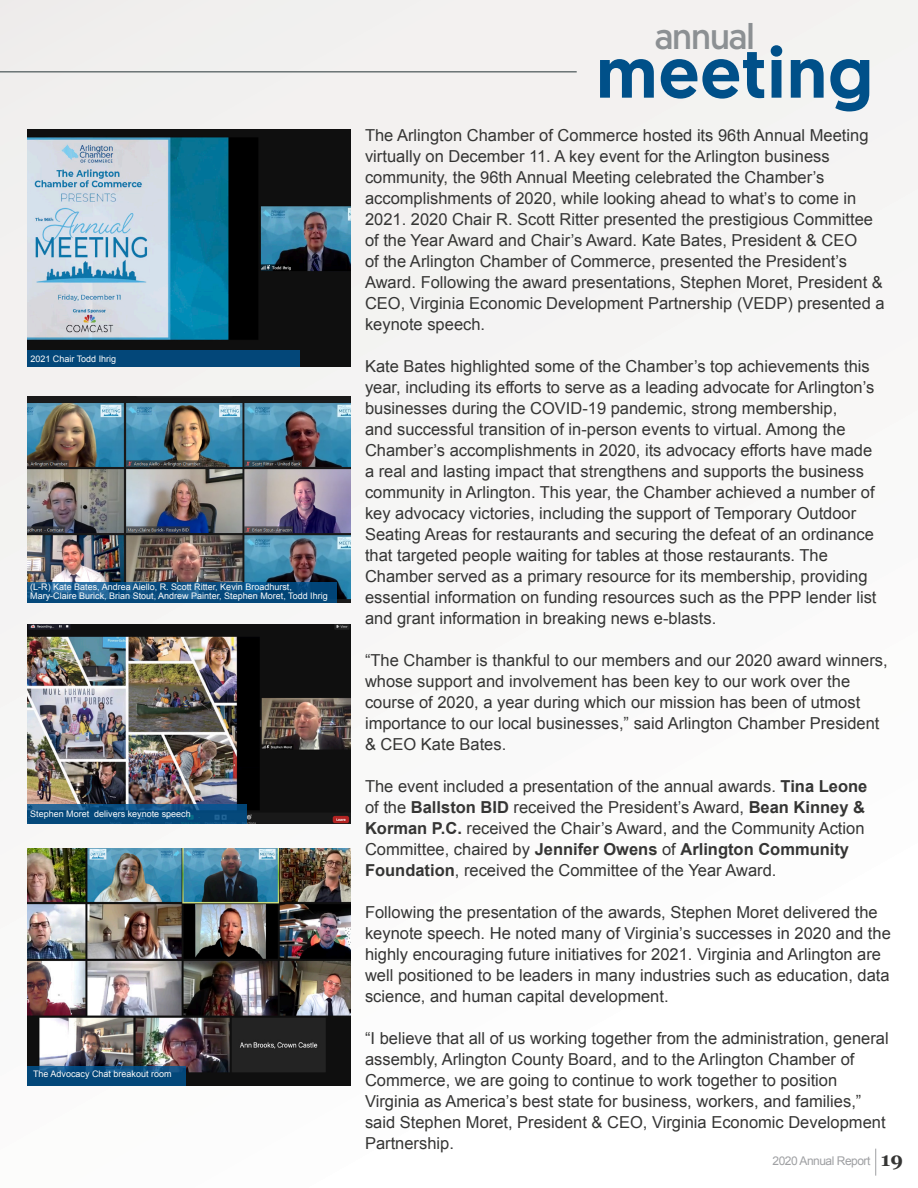
<style>
.page{position:relative;width:918px;height:1188px;background:#f8f7f6}
.page>*{position:absolute;margin:0;border:0;box-sizing:border-box;transform-origin:0 0}
.t1{font:500 72px "Geomanist";letter-spacing:.02em;color:#005089}
.t2{font:36px "Geomanist";letter-spacing:-.03em;color:#8c9093}
.MemberNews-Headline{font:16.5px/21px "Arial";color:#353534}
.t3{font:12px "Arial";letter-spacing:-.04em;color:#9fa0a3}
.t4{font:9px "Arial";color:#fcfcfc}
.s1{font-weight:700}
.s2{font-family:"Georgia";font-weight:700;font-size:19.5px;color:#353534}
</style>
<div class="page">
<hr style="left:0;top:71px;width:577px;height:2px;background:#6a7475">
<img style="left:27px;top:129px;width:324px;height:238px">
<div style="left:27px;top:350px;width:272px;height:17px;background:#034779"></div>
<img style="left:27px;top:397px;width:324px;height:206px">
<svg style="left:27px;top:582px;width:310px;height:21px;background:#0d5184"></svg>
<img style="left:27px;top:848px;width:324px;height:238px">
<svg style="left:27px;top:1066px;width:159px;height:19px;background:#074b7e"></svg>
<img style="left:27px;top:624px;width:324px;height:199px">
<svg style="left:27px;top:804px;width:219px;height:20px;background:#0a4e81"></svg>
<svg style="left:875px;top:1149px;width:1px;height:27px"></svg>
<p class="t4" style="left:30px;top:353px;width:87px">2021 Chair Todd Ihrig</p>
<p class="t4" style="left:30px;top:581px;width:263px">(L-R) Kate Bates, Andrea Aiello, R. Scott Ritter, Kevin Broadhurst,</p>
<p class="t4" style="left:30px;top:590px;width:299px">Mary-Claire Burick, Brian Stout, Andrew Painter, Stephen Moret, Todd Ihrig</p>
<p class="t4" style="left:30px;top:808px;width:162px">Stephen Moret delivers keynote speech</p>
<p class="t4" style="left:33px;top:1068px;width:140px">The Advocacy Chat breakout room</p>
<p class="t2" style="left:655px;top:13px;width:101px">annual</p>
<p class="t1" style="left:596px;top:25px;width:278px">meeting</p>
<p class="MemberNews-Headline" style="left:365px;top:125px;width:521px">The Arlington Chamber of Commerce hosted its 96th Annual Meeting virtually on December 11. A key event for the Arlington business community, the 96th Annual Meeting celebrated the Chamber’s accomplishments of 2020, while looking ahead to what’s to come in 2021. 2020 Chair R. Scott Ritter presented the prestigious Committee of the Year Award and Chair’s Award. Kate Bates, President &amp; CEO<br>of the Arlington Chamber of Commerce, presented the President’s Award. Following the award presentations, Stephen Moret, President &amp; CEO, Virginia Economic Development Partnership (VEDP) presented a keynote speech.</p>
<p class="MemberNews-Headline" style="left:365px;top:356px;width:513px">Kate Bates highlighted some of the Chamber’s top achievements this year, including its efforts to serve as a leading advocate for Arlington’s businesses during the COVID-19 pandemic, strong membership,<br>and successful transition of in-person events to virtual. Among the Chamber’s accomplishments in 2020, its advocacy efforts have made a real and lasting impact that strengthens and supports the business community in Arlington. This year, the Chamber achieved a number of key advocacy victories, including the support of Temporary Outdoor Seating Areas for restaurants and securing the defeat of an ordinance that targeted people waiting for tables at those restaurants. The Chamber served as a primary resource for its membership, providing essential information on funding resources such as the PPP lender list and grant information in breaking news e-blasts.</p>
<p class="MemberNews-Headline" style="left:365px;top:650px;width:524px">“The Chamber is thankful to our members and our 2020 award winners, whose support and involvement has been key to our work over the course of 2020, a year during which our mission has been of utmost importance to our local businesses,” said Arlington Chamber President &amp; CEO Kate Bates.</p>
<p class="MemberNews-Headline" style="left:365px;top:776px;width:504px">The event included a presentation of the annual awards. <span class="s1">Tina Leone </span>of the <span class="s1">Ballston BID</span> received the President’s Award, <span class="s1">Bean Kinney &amp; Korman P.C.</span> received the Chair’s Award, and the Community Action Committee, chaired by <span class="s1">Jennifer Owens</span> of <span class="s1">Arlington Community Foundation</span>, received the Committee of the Year Award.</p>
<p class="MemberNews-Headline" style="left:365px;top:902px;width:527px">Following the presentation of the awards, Stephen Moret delivered the keynote speech. He noted many of Virginia’s successes in 2020 and the highly encouraging future initiatives for 2021. Virginia and Arlington are well positioned to be leaders in many industries such as education, data science, and human capital development.</p>
<p class="MemberNews-Headline" style="left:365px;top:1028px;width:525px">“I believe that all of us working together from the administration, general assembly, Arlington County Board, and to the Arlington Chamber of Commerce, we are going to continue to work together to position Virginia as America’s best state for business, workers, and families,” said Stephen Moret, President &amp; CEO, Virginia Economic Development Partnership.</p>
<p class="t3" style="left:773px;top:1153px;width:132px">2020 Annual Report <span class="s2">19</span></p>
</div>
